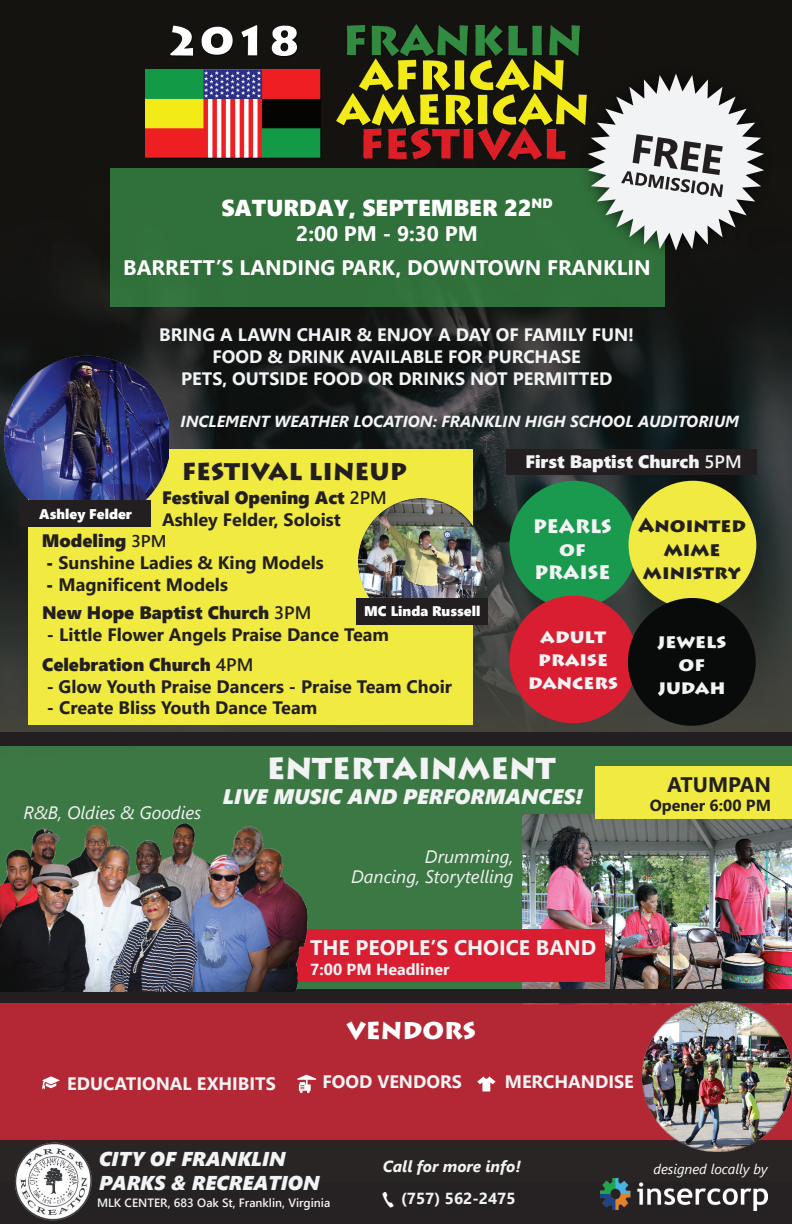
<style>
.page{position:relative;width:792px;height:1224px;background:#fff}
.page>*{position:absolute;margin:0;border:0;box-sizing:border-box;transform-origin:0 0}
.t1{font:900 30px "Lithos Pro";color:#f2f3f4}
.t2{font:900 24px "Lithos Pro";color:#231f20}
.t3{font:900 24px "Lithos Pro";color:#fff}
.t4{font:23px "Segoe UI Black";color:#fff}
.t5{font:700 21px/34px "Segoe UI";color:#fff;text-align:center}
.t6{font:italic 21px "Segoe UI Black";color:#f2f3f4}
.t7{font:700 21px "Segoe UI";color:#f2f3f4}
.t8{font:700 21px "Segoe UI";color:#231f20}
.t9{font:italic 20px/24px "Segoe UI Black";color:#f2f3f4}
.t10{font:900 19.3px/23.1px "Lithos Pro";color:#f2f3f4;text-align:center}
.t11{font:900 19.3px/23.1px "Lithos Pro";color:#231f20;text-align:center}
.t12{font:700 18px "Segoe UI";color:#231f20}
.t13{font:700 18px/21.6px "Segoe UI";color:#f2f3f4;text-align:center}
.t14{font:18px "Segoe UI Black";color:#231f20}
.t15{font:italic 18px/20px "Segoe UI";color:#f2f3f4;text-align:right}
.t16{font:18px "Segoe UI Black";color:#f2f3f4}
.t17{font:italic 700 16px "Segoe UI";color:#f2f3f4}
.t18{font:700 16px "Segoe UI";color:#f2f3f4}
.t19{font:700 16px "Segoe UI";color:#231f20}
.t20{font:14px "Segoe UI Black";color:#fff}
.t21{font:italic 14px "Segoe UI";color:#fff}
.t22{font:600 12px "Segoe UI";color:#f2f3f4}
.s1{font-family:"Segoe UI";font-weight:600}
.s2{font-family:"Segoe UI";font-weight:600;font-size:17px}
.s3{font-family:"Segoe UI Black";font-weight:400}
</style>
<div class="page">
<img style="left:0;top:0;width:792px;height:733px">
<div style="left:110px;top:168px;width:554px;height:139px;background:#30703a"></div>
<div style="left:0;top:733px;width:792px;height:262px;background:#3c7844"></div>
<img style="left:522px;top:814px;width:270px;height:176px">
<div style="left:29px;top:449px;width:444px;height:276px;background:#f0ea41"></div>
<div style="left:0;top:995px;width:792px;height:148px;background:#b42835"></div>
<div style="left:0;top:1140px;width:792px;height:84px;background:#2a2525"></div>
<div style="left:222px;top:930px;width:383px;height:52px;background:#d91e32"></div>
<div style="left:595px;top:767px;width:197px;height:52px;background:#f0ea41"></div>
<img style="left:146px;top:24px;width:442px;height:138px">
<img style="left:15px;top:1143px;width:77px;height:78px">
<img style="left:600px;top:1178px;width:168px;height:32px">
<img style="left:573px;top:58px;width:206px;height:208px">
<div style="left:509px;top:481px;width:129px;height:128px;background:#199a4f;border-radius:50%"></div>
<div style="left:628px;top:481px;width:129px;height:128px;background:#f0ea41;border-radius:50%"></div>
<div style="left:509px;top:596px;width:129px;height:127px;background:#d91e32;border-radius:50%"></div>
<div style="left:628px;top:598px;width:128px;height:128px;background:#090b0b;border-radius:50%"></div>
<img style="left:359px;top:499px;width:125px;height:100px">
<svg style="left:588px;top:73px;width:176px;height:178px"></svg>
<div style="left:356px;top:599px;width:132px;height:26px;background:#231f20"></div>
<div style="left:0;top:733px;width:792px;height:13px;background:#231f20"></div>
<div style="left:0;top:990px;width:792px;height:13px;background:#231f20"></div>
<img style="left:643px;top:1001px;width:149px;height:150px">
<svg style="left:297px;top:1075px;width:19px;height:18px"></svg>
<svg style="left:42px;top:1076px;width:18px;height:13px"></svg>
<svg style="left:477px;top:1076px;width:19px;height:15px"></svg>
<div style="left:506px;top:449px;width:251px;height:26px;background:#231f20"></div>
<img style="left:0;top:823px;width:323px;height:168px">
<img style="left:4px;top:350px;width:165px;height:173px">
<div style="left:20px;top:501px;width:131px;height:26px;background:#231f20"></div>
<p class="t4" style="left:221px;top:191px;width:333px">SATURDAY, SEPTEMBER 22<sup>ND</sup></p>
<p class="t5" style="left:123px;top:215px;width:529px">2:00 PM - 9:30 PM<br>BARRETT’S LANDING PARK, DOWNTOWN FRANKLIN</p>
<p class="t13" style="left:159px;top:323px;width:476px">BRING A LAWN CHAIR &amp; ENJOY A DAY OF FAMILY FUN!<br>FOOD &amp; DRINK AVAILABLE FOR PURCHASE<br>PETS, OUTSIDE FOOD OR DRINKS NOT PERMITTED</p>
<p class="t17" style="left:181px;top:406px;width:560px">INCLEMENT WEATHER LOCATION: FRANKLIN HIGH SCHOOL AUDITORIUM</p>
<h2 class="t2" style="left:182px;top:456px;width:227px">FESTIVAL LINEUP</h2>
<p class="t16" style="left:525px;top:448px;width:218px">First Baptist Church <span class="s1">5PM</span></p>
<p class="t20" style="left:39px;top:504px;width:94px">Ashley Felder</p>
<p class="t14" style="left:162px;top:485px;width:226px">Festival Opening Act <span class="s1">2PM</span></p>
<p class="t12" style="left:162px;top:503px;width:180px">Ashley Felder, Soloist</p>
<p class="t14" style="left:42px;top:528px;width:126px">Modeling <span class="s2">3PM</span></p>
<p class="t12" style="left:46px;top:546px;width:279px"><span class="s3">-</span> Sunshine Ladies &amp; King Models</p>
<p class="t12" style="left:46px;top:567px;width:183px"><span class="s3">-</span> Magnificent Models</p>
<p class="t14" style="left:42px;top:600px;width:271px">New Hope Baptist Church <span class="s1">3PM</span></p>
<p class="t20" style="left:364px;top:601px;width:118px">MC Linda Russell</p>
<p class="t12" style="left:47px;top:618px;width:344px">- Little Flower Angels Praise Dance Team</p>
<p class="t14" style="left:42px;top:652px;width:213px">Celebration Church <span class="s1">4PM</span></p>
<p class="t12" style="left:47px;top:669px;width:406px">- Glow Youth Praise Dancers - Praise Team Choir</p>
<p class="t12" style="left:47px;top:691px;width:272px">- Create Bliss Youth Dance Team</p>
<p class="t10" style="left:533px;top:515px;width:80px">PEARLS of<br>PRAISE</p>
<p class="t11" style="left:638px;top:515px;width:109px">Anointed mime ministry</p>
<p class="t10" style="left:528px;top:625px;width:91px">adult praise dancers</p>
<p class="t10" style="left:657px;top:630px;width:70px">jewels of judah</p>
<p class="t15" style="left:24px;top:799px;width:179px">R&amp;B, Oldies &amp; Goodies</p>
<h1 class="t1" style="left:267px;top:750px;width:290px">ENTERTAINMENT</h1>
<p class="t6" style="left:223px;top:781px;width:362px">LIVE MUSIC AND PERFORMANCES!</p>
<p class="t15" style="left:351px;top:844px;width:164px">Drumming,<br>Dancing, Storytelling</p>
<p class="t8" style="left:667px;top:765px;width:105px">ATUMPAN</p>
<p class="t19" style="left:650px;top:790px;width:123px">Opener 6:00 PM</p>
<p class="t13" style="left:67px;top:1071px;width:210px">EDUCATIONAL EXHIBITS</p>
<p class="t7" style="left:310px;top:928px;width:287px">THE PEOPLE’S CHOICE BAND</p>
<p class="t18" style="left:310px;top:954px;width:141px">7:00 PM Headliner</p>
<h2 class="t3" style="left:347px;top:1016px;width:131px">VENDORS</h2>
<p class="t13" style="left:322px;top:1069px;width:141px">FOOD VENDORS</p>
<p class="t13" style="left:505px;top:1069px;width:130px">MERCHANDISE</p>
<p class="t9" style="left:99px;top:1146px;width:222px">CITY OF FRANKLIN<br>PARKS &amp; RECREATION</p>
<p class="t17" style="left:383px;top:1152px;width:140px">Call for more info!</p>
<p class="t22" style="left:97px;top:1191px;width:235px">MLK CENTER, 683 Oak St, Franklin, Virginia</p>
<p class="t18" style="left:401px;top:1183px;width:116px">(757) 562-2475</p>
<p class="t21" style="left:653px;top:1156px;width:116px">designed locally by</p>
</div>
